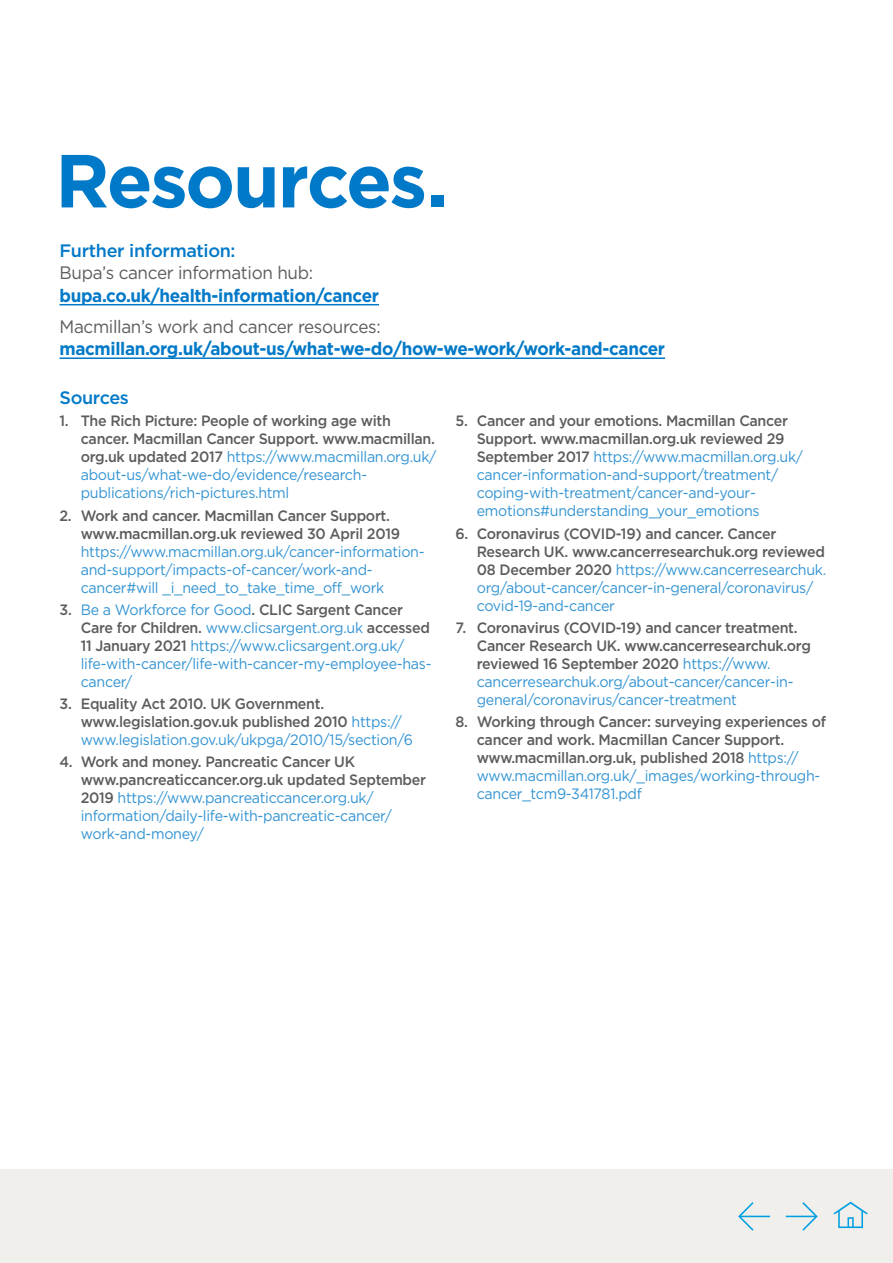
<style>
.page{position:relative;width:893px;height:1263px;background:#fff}
.page>*{position:absolute;margin:0;border:0;box-sizing:border-box;transform-origin:0 0}
.t1{font:700 75px "Gotham";letter-spacing:-.035em;color:#0079c8}
.t2{font:700 18px "Gotham";letter-spacing:-.02em;color:#0079c8;scale:.95 1}
.t3{font:18px "Gotham";letter-spacing:-.02em;color:#5c5c5c;scale:.95 1}
.t4{font:500 18px "Gotham";letter-spacing:-.02em;color:#0079c8}
.t5{font:500 15px/18px "Gotham";letter-spacing:-.02em;color:#5c5c5c;scale:.95 1}
.t6{font:15px/18px "Gotham";letter-spacing:-.02em;color:#3394d3;scale:.95 1}
.s1{font-weight:400;color:#3394d3}
.s2{font-weight:500;color:#5c5c5c}
</style>
<div class="page">
<div style="left:0;top:1169px;width:893px;height:94px;background:#f1efeb"></div>
<hr style="left:60px;top:304px;width:319px;height:1px;background:#0079c8">
<hr style="left:60px;top:357px;width:605px;height:2px;background:#0079c8">
<svg style="left:786px;top:1202px;width:32px;height:29px"></svg>
<svg style="left:833px;top:1202px;width:35px;height:26px"></svg>
<svg style="left:738px;top:1202px;width:32px;height:29px"></svg>
<h1 class="t1" style="left:55px;top:138px;width:394px">Resources.</h1>
<p class="t4" style="left:60px;top:240px;width:178px">Further information:</p>
<p class="t3" style="left:60px;top:263px;width:268px">Bupa’s cancer information hub:</p>
<h4 class="t2" style="left:60px;top:285px;width:338px">bupa.co.uk/health-information/cancer</h4>
<p class="t3" style="left:60px;top:316px;width:340px">Macmillan’s work and cancer resources:</p>
<h4 class="t2" style="left:60px;top:338px;width:639px">macmillan.org.uk/about-us/what-we-do/how-we-work/work-and-cancer</h4>
<p class="t4" style="left:60px;top:387px;width:71px">Sources</p>
<p class="t5" style="left:81px;top:412px;width:376px;text-indent:-21px">1. The Rich Picture: People of working age with cancer. Macmillan Cancer Support. www.macmillan. org.uk updated 2017 <span class="s1">https://www.macmillan.org.uk/ about-us/what-we-do/evidence/research&shy;publications/rich-pictures.html</span></p>
<p class="t6" style="left:81px;top:506px;width:363px;text-indent:-21px"><span class="s2">2. Work and cancer. Macmillan Cancer Support. www.macmillan.org.uk reviewed 30 April 2019 </span>https://www.macmillan.org.uk/cancer-information&shy;and-support/impacts-of-cancer/work-and&shy;cancer#will _i_need_to_take_time_off_work</p>
<p class="t6" style="left:81px;top:600px;width:371px;text-indent:-21px"><span class="s2">3.</span> Be a Workforce for Good<span class="s2">. CLIC Sargent Cancer Care for Children.</span> www.clicsargent.org.uk <span class="s2">accessed 11 January 2021</span> https://www.clicsargent.org.uk/ life-with-cancer/life-with-cancer-my-employee-has&shy;cancer/</p>
<p class="t5" style="left:81px;top:694px;width:351px;text-indent:-21px">3. Equality Act 2010. UK Government. www.legislation.gov.uk published 2010 <span class="s1">https:// www.legislation.gov.uk/ukpga/2010/15/section/6</span></p>
<p class="t6" style="left:81px;top:753px;width:365px;text-indent:-21px"><span class="s2">4. Work and money. Pancreatic Cancer UK www.pancreaticcancer.org.uk updated September 2019</span> https://www.pancreaticcancer.org.uk/ information/daily-life-with-pancreatic-cancer/ work-and-money/</p>
<p class="t6" style="left:477px;top:412px;width:345px;text-indent:-21px"><span class="s2">5. Cancer and your emotions. Macmillan Cancer Support. www.macmillan.org.uk reviewed 29<br>September 2017</span> https://www.macmillan.org.uk/ cancer-information-and-support/treatment/ coping-with-treatment/cancer-and-your&shy;emotions#understanding_your_emotions</p>
<p class="t5" style="left:477px;top:524px;width:369px;text-indent:-21px">6. Coronavirus (COVID-19) and cancer. Cancer Research UK. www.cancerresearchuk.org reviewed 08 December 2020 <span class="s1">https://www.cancerresearchuk. org/about-cancer/cancer-in-general/coronavirus/ covid-19-and-cancer</span></p>
<p class="t5" style="left:477px;top:618px;width:353px;text-indent:-21px">7. Coronavirus (COVID-19) and cancer treatment.<br>Cancer Research UK. www.cancerresearchuk.org reviewed 16 September 2020 <span class="s1">https://www. cancerresearchuk.org/about-cancer/cancer-in&shy;general/coronavirus/cancer-treatment</span></p>
<p class="t5" style="left:477px;top:712px;width:369px;text-indent:-21px">8. Working through Cancer: surveying experiences of cancer and work. Macmillan Cancer Support. www.macmillan.org.uk, published 2018 <span class="s1">https:// www.macmillan.org.uk/_images/working-through&shy;cancer_tcm9-341781.pdf</span></p>
</div>
